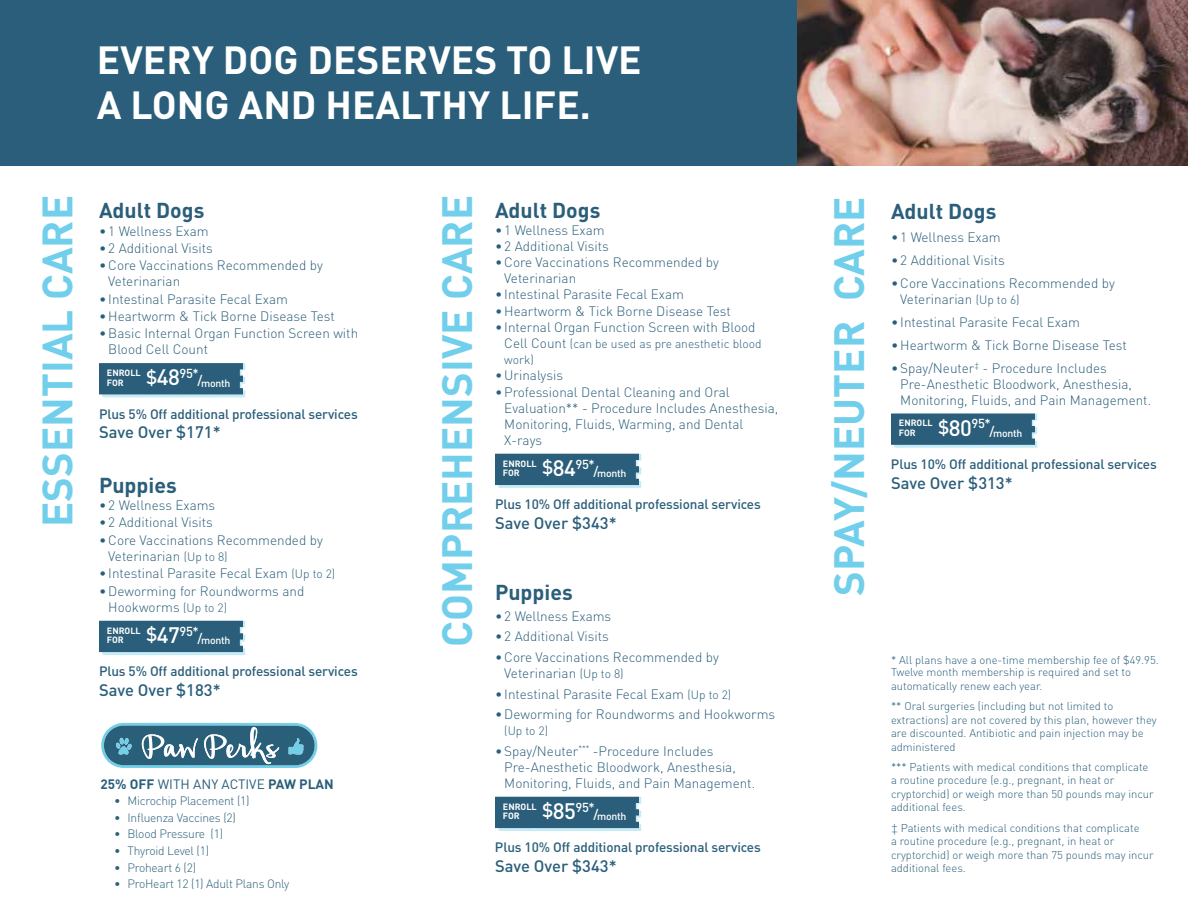
<style>
.page{position:relative;width:1188px;height:918px;background:#fff}
.page>*{position:absolute;margin:0;border:0;box-sizing:border-box;transform-origin:0 0}
.t1{font:700 41.85px "DIN";color:#71cfeb}
.t2{font:700 38.85px/44.5px "DIN";color:#fff}
.t3{font:700 21.3px "DIN";color:#2a5e7a}
.t4{font:500 16.5px "DIN";color:#2a5e7a}
.t5{font:300 13.5px/16.2px "DIN";color:#2a5e7a}
.t6{font:500 13.5px "DIN";letter-spacing:-.01em;color:#2a5e7a}
.t7{font:700 13.5px "DIN";color:#2a5e7a}
.t8{font:300 12px "DIN";letter-spacing:-.02em;color:#2a5e7a}
.t9{font:300 12px/16.2px "DIN";color:#2a5e7a}
.t10{font:300 11.25px/13.5px "DIN";color:#2a5e7a}
.t11{font:500 10.5px "DIN";letter-spacing:-.025em;color:#fff}
.t12{font:700 9px/9.4px "DIN";color:#fff}
.s1{font-weight:500;font-size:22.2px}
.s2{font-size:12.9px}
.s3{font-size:12px}
.s4{font-weight:400}
.s5{font-size:13.5px}
</style>
<div class="page">
<svg style="left:99px;top:363px;width:147px;height:34px;background:#3b6d87"></svg>
<svg style="left:99px;top:621px;width:147px;height:34px;background:#3c6e88"></svg>
<svg style="left:495px;top:454px;width:147px;height:34px;background:#3c6e88"></svg>
<svg style="left:891px;top:414px;width:147px;height:34px;background:#3d6f89"></svg>
<svg style="left:495px;top:797px;width:147px;height:34px;background:#3c6e88"></svg>
<svg style="left:101px;top:723px;width:217px;height:45px;background:#598aa1"></svg>
<img style="left:796px;top:0;width:392px;height:166px">
<div style="left:0;top:0;width:796px;height:166px;background:#2a5e7a"></div>
<h2 class="t2" style="left:97px;top:36px;width:546px">EVERY DOG DESERVES TO LIVE<br>A LONG AND HEALTHY LIFE.</h2>
<h1 class="t1" style="left:30px;top:527px;width:333px;rotate:-90deg">ESSENTIAL CARE</h1>
<h1 class="t1" style="left:430px;top:647px;width:453px;rotate:-90deg">COMPREHENSIVE CARE</h1>
<h3 class="t3" style="left:99px;top:197px;width:107px">Adult Dogs</h3>
<p class="t5" style="left:99px;top:223px;width:111px">• 1 Wellness Exam</p>
<p class="t5" style="left:99px;top:240px;width:115px">• 2 Additional Visits</p>
<p class="t5" style="left:108px;top:257px;width:216px;text-indent:-9px">•Core Vaccinations Recommended by<br>Veterinarian</p>
<p class="t5" style="left:99px;top:291px;width:191px">• Intestinal Parasite Fecal Exam</p>
<p class="t5" style="left:99px;top:308px;width:237px">•Heartworm &amp; Tick Borne Disease Test</p>
<p class="t5" style="left:108px;top:325px;width:251px;text-indent:-9px">•Basic Internal Organ Function Screen with<br>Blood Cell Count</p>
<p class="t12" style="left:107px;top:368px;width:93px">ENROLL<br>FOR <sup>$</sup><span class="s1">48</span><sup>95*</sup></p>
<p class="t11" style="left:198px;top:376px;width:34px"><span class="s2">/</span>month</p>
<p class="t6" style="left:99px;top:405px;width:260px">Plus 5% Off additional professional services</p>
<p class="t4" style="left:99px;top:422px;width:123px">Save Over $171*</p>
<h3 class="t3" style="left:99px;top:471px;width:79px">Puppies</h3>
<p class="t5" style="left:99px;top:497px;width:118px">• 2 Wellness Exams</p>
<p class="t5" style="left:99px;top:514px;width:115px">• 2 Additional Visits</p>
<p class="t5" style="left:108px;top:532px;width:216px;text-indent:-9px">•Core Vaccinations Recommended by<br>Veterinarian <span class="s3">(Up to 8)</span></p>
<p class="t5" style="left:99px;top:565px;width:238px">• Intestinal Parasite Fecal Exam <span class="s3">(Up to 2)</span></p>
<p class="t5" style="left:108px;top:582px;width:198px;text-indent:-9px">•Deworming for Roundworms and<br>Hookworms <span class="s3">(Up to 2)</span></p>
<p class="t12" style="left:107px;top:625px;width:93px">ENROLL<br>FOR <sup>$</sup><span class="s1">47</span><sup>95*</sup></p>
<p class="t11" style="left:198px;top:634px;width:34px"><span class="s2">/</span>month</p>
<p class="t6" style="left:99px;top:662px;width:260px">Plus 5% Off additional professional services</p>
<p class="t4" style="left:99px;top:679px;width:123px">Save Over $183*</p>
<p class="t7" style="left:100px;top:775px;width:235px">25% OFF <span class="s4">WITH ANY ACTIVE</span> PAW PLAN</p>
<p class="t8" style="left:114px;top:794px;width:137px">• Microchip Placement (1)</p>
<p class="t8" style="left:114px;top:810px;width:123px">• Influenza Vaccines (2)</p>
<p class="t8" style="left:114px;top:827px;width:111px">• Blood Pressure (1)</p>
<p class="t8" style="left:114px;top:843px;width:97px">• Thyroid Level (1)</p>
<p class="t8" style="left:114px;top:860px;width:84px">• Proheart 6 (2)</p>
<p class="t8" style="left:114px;top:876px;width:177px">• ProHeart 12 (1) Adult Plans Only</p>
<h3 class="t3" style="left:495px;top:197px;width:107px">Adult Dogs</h3>
<p class="t5" style="left:495px;top:221px;width:111px">• 1 Wellness Exam</p>
<p class="t5" style="left:495px;top:238px;width:115px">• 2 Additional Visits</p>
<p class="t5" style="left:504px;top:254px;width:216px;text-indent:-9px">•Core Vaccinations Recommended by<br>Veterinarian</p>
<p class="t5" style="left:495px;top:286px;width:191px">• Intestinal Parasite Fecal Exam</p>
<p class="t5" style="left:495px;top:302px;width:237px">•Heartworm &amp; Tick Borne Disease Test</p>
<p class="t5" style="left:495px;top:319px;width:262px">• Internal Organ Function Screen with Blood</p>
<p class="t9" style="left:504px;top:335px;width:259px"><span class="s5">Cell Count</span> (can be used as pre anesthetic blood work)</p>
<p class="t5" style="left:495px;top:367px;width:70px">•Urinalysis</p>
<p class="t5" style="left:504px;top:383px;width:276px;text-indent:-9px">•Professional Dental Cleaning and Oral Evaluation** - Procedure Includes Anesthesia, Monitoring, Fluids, Warming, and Dental X-rays</p>
<p class="t12" style="left:503px;top:458px;width:93px">ENROLL<br>FOR <sup>$</sup><span class="s1">84</span><sup>95*</sup></p>
<p class="t11" style="left:594px;top:467px;width:34px"><span class="s2">/</span>month</p>
<p class="t6" style="left:495px;top:496px;width:267px">Plus 10% Off additional professional services</p>
<p class="t4" style="left:495px;top:513px;width:123px">Save Over $343*</p>
<h3 class="t3" style="left:495px;top:579px;width:79px">Puppies</h3>
<p class="t5" style="left:495px;top:608px;width:118px">• 2 Wellness Exams</p>
<p class="t5" style="left:495px;top:628px;width:115px">• 2 Additional Visits</p>
<p class="t5" style="left:504px;top:649px;width:216px;text-indent:-9px">•Core Vaccinations Recommended by<br>Veterinarian <span class="s3">(Up to 8)</span></p>
<p class="t5" style="left:495px;top:685px;width:238px">• Intestinal Parasite Fecal Exam <span class="s3">(Up to 2)</span></p>
<p class="t5" style="left:495px;top:706px;width:282px">•Deworming for Roundworms and Hookworms</p>
<p class="t8" style="left:504px;top:724px;width:45px">(Up to 2)</p>
<p class="t5" style="left:504px;top:743px;width:252px;text-indent:-9px">•Spay/Neuter<sup>***</sup> -Procedure Includes<br>Pre-Anesthetic Bloodwork, Anesthesia,<br>Monitoring, Fluids, and Pain Management.</p>
<p class="t12" style="left:503px;top:801px;width:93px">ENROLL<br>FOR <sup>$</sup><span class="s1">85</span><sup>95*</sup></p>
<p class="t11" style="left:594px;top:810px;width:34px"><span class="s2">/</span>month</p>
<p class="t6" style="left:495px;top:839px;width:267px">Plus 10% Off additional professional services</p>
<p class="t4" style="left:495px;top:856px;width:123px">Save Over $343*</p>
<h1 class="t1" style="left:822px;top:596px;width:401px;rotate:-90deg">SPAY/NEUTER CARE</h1>
<h3 class="t3" style="left:891px;top:197px;width:107px">Adult Dogs</h3>
<p class="t5" style="left:891px;top:229px;width:111px">• 1 Wellness Exam</p>
<p class="t5" style="left:891px;top:252px;width:115px">• 2 Additional Visits</p>
<p class="t5" style="left:900px;top:274px;width:216px;text-indent:-9px">•Core Vaccinations Recommended by<br>Veterinarian <span class="s3">(Up to 6)</span></p>
<p class="t5" style="left:891px;top:314px;width:191px">• Intestinal Parasite Fecal Exam</p>
<p class="t5" style="left:891px;top:337px;width:237px">•Heartworm &amp; Tick Borne Disease Test</p>
<p class="t5" style="left:900px;top:360px;width:252px;text-indent:-9px">•Spay/Neuter<sup>‡</sup> - Procedure Includes<br>Pre-Anesthetic Bloodwork, Anesthesia,<br>Monitoring, Fluids, and Pain Management.</p>
<p class="t12" style="left:899px;top:418px;width:93px">ENROLL<br>FOR <sup>$</sup><span class="s1">80</span><sup>95*</sup></p>
<p class="t11" style="left:990px;top:426px;width:34px"><span class="s2">/</span>month</p>
<p class="t6" style="left:891px;top:456px;width:267px">Plus 10% Off additional professional services</p>
<p class="t4" style="left:891px;top:473px;width:123px">Save Over $313*</p>
<p class="t10" style="left:891px;top:654px;width:269px;line-height:12px">* All plans have a one-time membership fee of $49.95.<br>Twelve month membership is required and set to</p>
<p class="t10" style="left:891px;top:676px;width:224px;line-height:20.2px">automatically renew each year.<br>** Oral surgeries (including but not limited to</p>
<p class="t10" style="left:891px;top:713px;width:267px">extractions) are not covered by this plan, however they are discounted. Antibiotic and pain injection may be administered</p>
<p class="t10" style="left:891px;top:760px;width:264px">*** Patients with medical conditions that complicate a routine procedure (e.g., pregnant, in heat or cryptorchid) or weigh more than 50 pounds may incur additional fees.</p>
<p class="t10" style="left:891px;top:821px;width:264px">‡ Patients with medical conditions that complicate<br>a routine procedure (e.g., pregnant, in heat or cryptorchid) or weigh more than 75 pounds may incur additional fees.</p>
</div>
